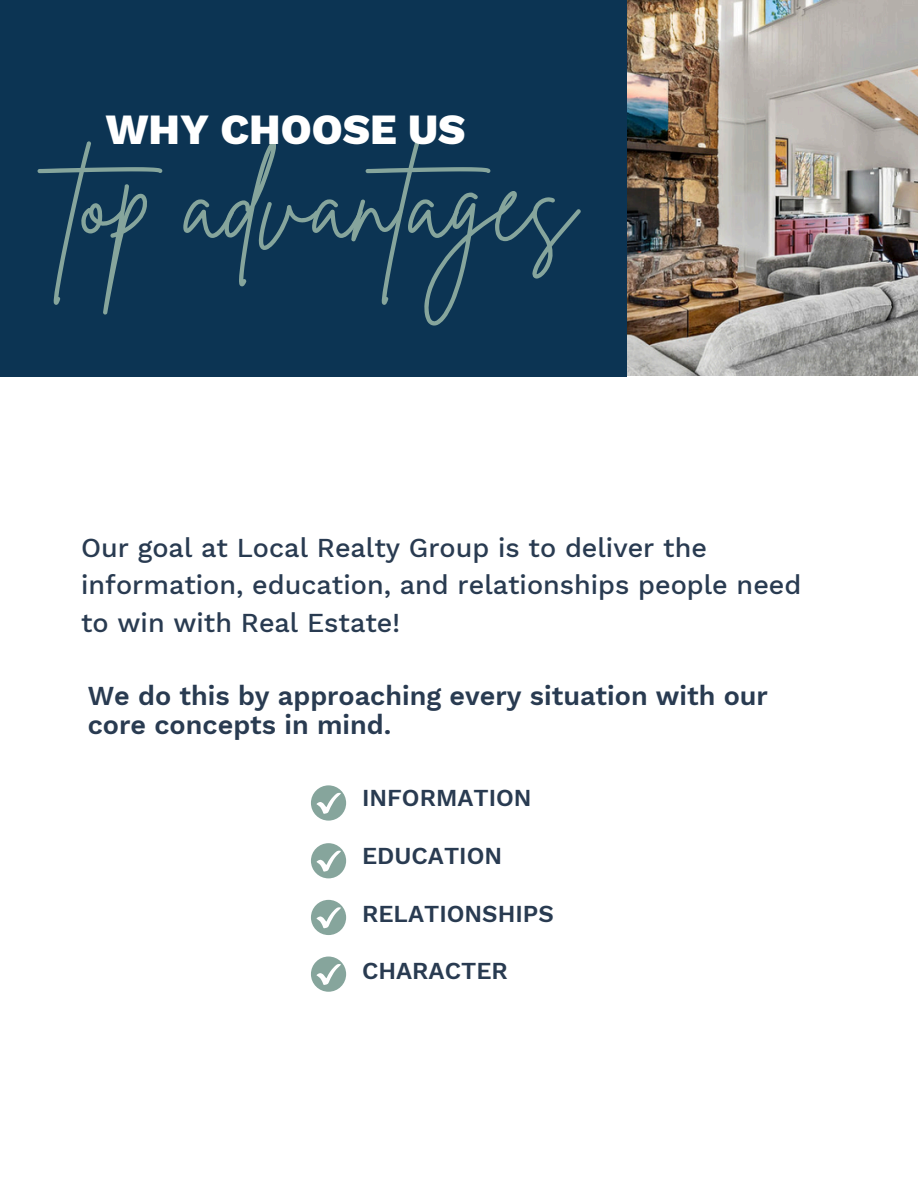
<style>
.page{position:relative;width:918px;height:1188px;background:#fff}
.page>*{position:absolute;margin:0;border:0;box-sizing:border-box;transform-origin:0 0}
.t1{font:111.3px "Brittany Signature";color:#86a59c}
.t2{font:800 42.3px "Work Sans";color:#fff}
.t3{font:500 27px/37.2px "Work Sans";color:#293b51}
.t4{font:600 27px/29.2px "Work Sans";color:#293b51}
.t5{font:600 24px "Work Sans";color:#293b51}
</style>
<div class="page">
<img style="left:627px;top:0;width:291px;height:376px">
<div style="left:0;top:0;width:627px;height:376px;background:#0c3453"></div>
<svg style="left:311px;top:785px;width:35px;height:36px"></svg>
<svg style="left:311px;top:957px;width:35px;height:35px"></svg>
<svg style="left:311px;top:843px;width:35px;height:35px"></svg>
<svg style="left:311px;top:900px;width:35px;height:35px"></svg>
<p class="t2" style="left:106px;top:105px;width:361px">WHY CHOOSE US</p>
<p class="t1" style="left:68px;top:130px;width:509px">top advantages</p>
<p class="t3" style="left:81px;top:529px;width:722px">Our goal at Local Realty Group is to deliver the information, education, and relationships people need to win with Real Estate!</p>
<h3 class="t4" style="left:88px;top:681px;width:682px">We do this by approaching every situation with our core concepts in mind.</h3>
<h2 class="t5" style="left:362px;top:784px;width:171px">INFORMATION</h2>
<p class="t5" style="left:362px;top:842px;width:142px">EDUCATION</p>
<h3 class="t5" style="left:362px;top:899px;width:193px">RELATIONSHIPS</h3>
<h1 class="t5" style="left:362px;top:957px;width:147px">CHARACTER</h1>
</div>
